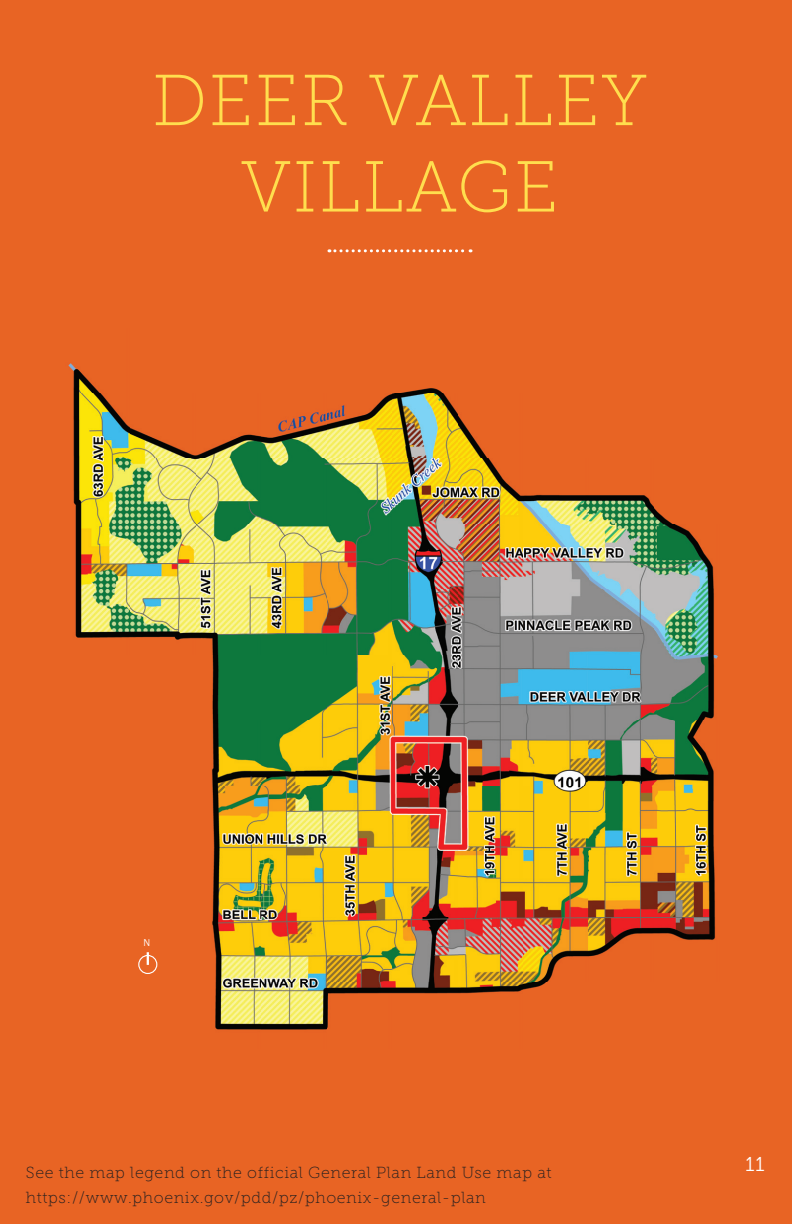
<style>
.page{position:relative;width:792px;height:1224px;background:#e86424}
.page>*{position:absolute;margin:0;border:0;box-sizing:border-box;transform-origin:0 0}
.t1{font:72px/86.4px "Museo Slab 100";letter-spacing:.025em;color:#ffde4e;text-align:center}
.t2{font:20px "Museo Slab 300";color:#fff}
.t3{font:16px/25px "Museo Slab 100";letter-spacing:.04em;color:#231f20}
.t4{font:10.2px "Franklin Gothic";color:#fff}
</style>
<div class="page">
<img style="left:68px;top:363px;width:650px;height:667px">
<svg style="left:329px;top:249px;width:142px;height:3px"></svg>
<div style="left:138px;top:955px;width:19px;height:19px;border:1px solid #fff;border-radius:50%"></div>
<svg style="left:147px;top:952px;width:2px;height:13px"></svg>
<h1 class="t1" style="left:152px;top:58px;width:496px">DEER VALLEY<br>VILLAGE</h1>
<p class="t4" style="left:144px;top:936px;width:8px">N</p>
<p class="t3" style="left:26px;top:1160px;width:527px">See the map legend on the official General Plan Land Use map at https://www.phoenix.gov/pdd/pz/phoenix-general-plan</p>
<p class="t2" style="left:745px;top:1153px;width:21px">11</p>
</div>
